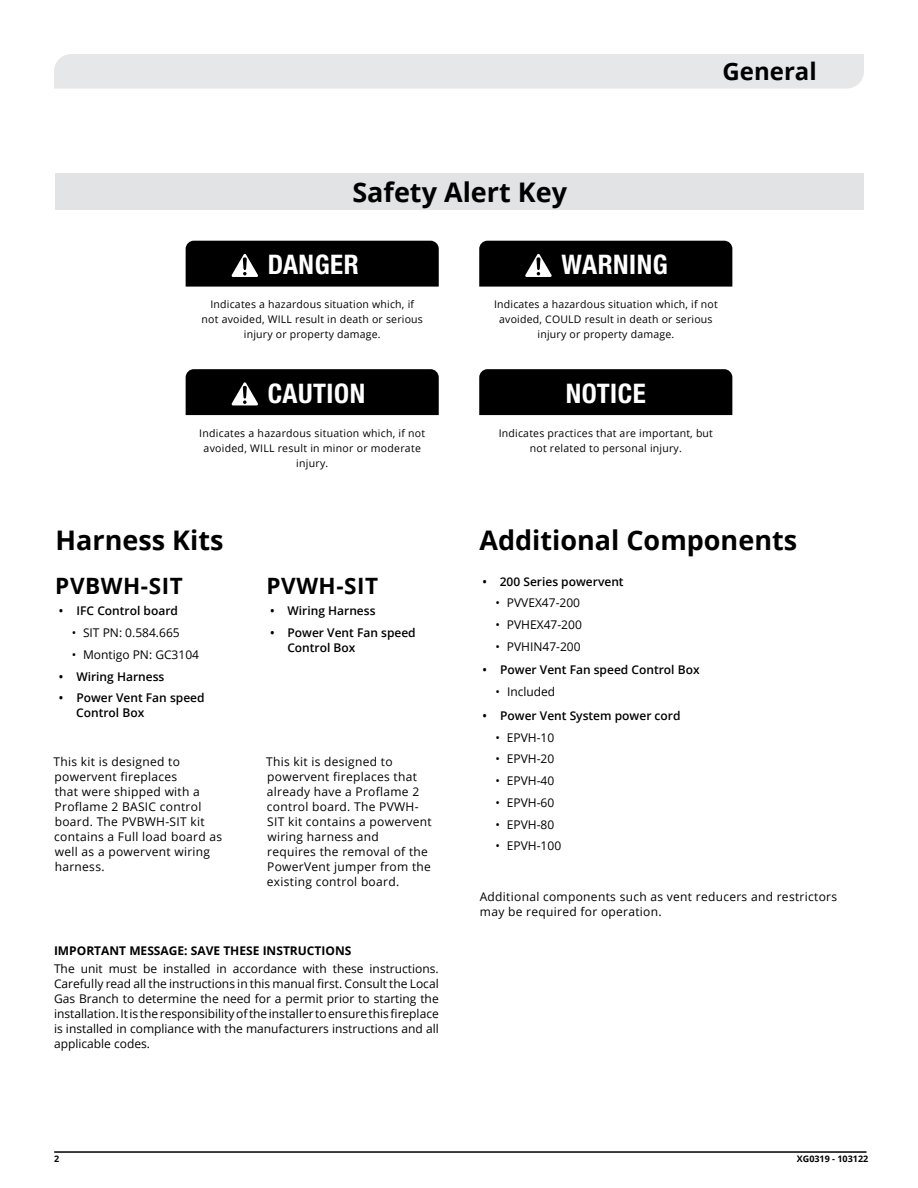
<style>
.page{position:relative;width:918px;height:1188px;background:#fff}
.page>*{position:absolute;margin:0;border:0;box-sizing:border-box;transform-origin:0 0}
.Heading_Level1{font:700 27px "Open Sans";color:#000}
.t1{font:700 condensed 27px "Helvetica Neue LT Pro";letter-spacing:.02em;color:#fff}
.t2{font:700 24px "Open Sans";color:#000}
.Body_text{font:700 22.5px "Open Sans";letter-spacing:.025em;color:#000}
.Body_text-2{font:12px/15px "Open Sans";letter-spacing:.025em;color:#000}
.t3{font:600 12px/15px "Open Sans";color:#000}
.Body_text-3{font:12px "Open Sans";color:#000}
.Body_text-4{font:700 12px "Open Sans";color:#000}
.t4{font:10.5px/15px "Open Sans";letter-spacing:.02em;color:#000;text-align:center}
.t5{font:700 9px "Open Sans";color:#000}
</style>
<div class="page">
<hr style="left:54px;top:1151px;width:813px;height:2px;background:#000">
<div style="left:54px;top:54px;width:810px;height:35px;background:#e6e7e8"></div>
<div style="left:55px;top:173px;width:809px;height:37px;background:#e2e3e4"></div>
<div style="left:186px;top:273px;width:253px;height:80px;border:3px solid #fff;border-radius:7px"></div>
<div style="left:186px;top:402px;width:253px;height:80px;border:3px solid #fff;border-radius:7px"></div>
<div style="left:479px;top:273px;width:253px;height:80px;border:3px solid #fff;border-radius:7px"></div>
<div style="left:479px;top:402px;width:253px;height:80px;border:3px solid #fff;border-radius:7px"></div>
<svg style="left:479px;top:369px;width:254px;height:48px;background:#0c0c0c"></svg>
<svg style="left:185px;top:240px;width:254px;height:48px;background:#121212"></svg>
<svg style="left:185px;top:369px;width:254px;height:48px;background:#121212"></svg>
<svg style="left:479px;top:240px;width:254px;height:48px;background:#121212"></svg>
<p class="Heading_Level1" style="left:352px;top:173px;width:216px">Safety Alert Key</p>
<p class="t1" style="left:268px;top:248px;width:92px">DANGER</p>
<p class="t1" style="left:562px;top:248px;width:108px">WARNING</p>
<h2 class="t2" style="left:723px;top:55px;width:96px">General</h2>
<p class="t4" style="left:202px;top:297px;width:223px">Indicates a hazardous situation which, if not avoided, WILL result in death or serious injury or property damage.</p>
<p class="t1" style="left:268px;top:377px;width:99px">CAUTION</p>
<p class="t4" style="left:199px;top:425px;width:227px">Indicates a hazardous situation which, if not avoided, WILL result in minor or moderate injury.</p>
<p class="t4" style="left:494px;top:297px;width:225px">Indicates a hazardous situation which, if not avoided, COULD result in death or serious injury or property damage.</p>
<p class="t1" style="left:566px;top:377px;width:81px">NOTICE</p>
<p class="t4" style="left:499px;top:425px;width:216px">Indicates practices that are important, but not related to personal injury.</p>
<p class="Heading_Level1" style="left:55px;top:521px;width:170px">Harness Kits</p>
<p class="Heading_Level1" style="left:479px;top:521px;width:319px">Additional Components</p>
<p class="Body_text" style="left:55px;top:570px;width:129px">PVBWH-SIT</p>
<p class="t3" style="left:59px;top:603px;width:121px">• IFC Control board</p>
<p class="Body_text-3" style="left:72px;top:625px;width:109px">• SIT PN: 0.584.665</p>
<p class="Body_text-3" style="left:72px;top:646px;width:129px">• Montigo PN: GC3104</p>
<p class="t3" style="left:59px;top:669px;width:107px">• Wiring Harness</p>
<p class="t3" style="left:76px;top:690px;width:130px;text-indent:-17px">• Power Vent Fan speed<br>Control Box</p>
<p class="Body_text" style="left:266px;top:570px;width:113px">PVWH-SIT</p>
<p class="t3" style="left:270px;top:603px;width:107px">• Wiring Harness</p>
<p class="t3" style="left:287px;top:625px;width:130px;text-indent:-17px">• Power Vent Fan speed<br>Control Box</p>
<p class="Body_text-2" style="left:54px;top:754px;width:170px">This kit is designed to powervent fireplaces<br>that were shipped with a<br>Proflame 2 BASIC control board. The PVBWH-SIT kit contains a Full load board as well as a powervent wiring harness.</p>
<p class="Body_text-2" style="left:266px;top:754px;width:167px">This kit is designed to powervent fireplaces that already have a Proflame 2 control board. The PVWH-<br>SIT kit contains a powervent wiring harness and<br>requires the removal of the<br>PowerVent jumper from the existing control board.</p>
<p class="Body_text-4" style="left:54px;top:942px;width:299px">IMPORTANT MESSAGE: SAVE THESE INSTRUCTIONS</p>
<p class="Body_text-2" style="left:54px;top:961px;width:386px;text-align:justify">The unit must be installed in accordance with these instructions.<br>Carefully read all the instructions in this manual first. Consult the Local Gas Branch to determine the need for a permit prior to starting the installation. It is the responsibility of the installer to ensure this fireplace is installed in compliance with the manufacturers instructions and all applicable codes.</p>
<p class="t3" style="left:483px;top:574px;width:143px">• 200 Series powervent</p>
<p class="Body_text-3" style="left:496px;top:595px;width:86px">• PVVEX47-200</p>
<p class="Body_text-3" style="left:496px;top:617px;width:88px">• PVHEX47-200</p>
<p class="Body_text-3" style="left:496px;top:638px;width:87px">• PVHIN47-200</p>
<p class="t3" style="left:483px;top:662px;width:219px">• Power Vent Fan speed Control Box</p>
<p class="Body_text-3" style="left:496px;top:684px;width:61px">• Included</p>
<p class="t3" style="left:483px;top:708px;width:199px">• Power Vent System power cord</p>
<p class="Body_text-2" style="left:496px;top:729px;width:60px">• EPVH-10</p>
<p class="Body_text-2" style="left:496px;top:751px;width:60px">• EPVH-20</p>
<p class="Body_text-2" style="left:496px;top:773px;width:60px">• EPVH-40</p>
<p class="Body_text-2" style="left:496px;top:795px;width:60px">• EPVH-60</p>
<p class="Body_text-2" style="left:496px;top:816px;width:60px">• EPVH-80</p>
<p class="Body_text-2" style="left:496px;top:838px;width:67px">• EPVH-100</p>
<p class="Body_text-2" style="left:480px;top:889px;width:359px">Additional components such as vent reducers and restrictors may be required for operation.</p>
<p class="t5" style="left:54px;top:1152px;width:7px">2</p>
<p class="t5" style="left:797px;top:1152px;width:73px">XG0319 - 103122</p>
</div>
